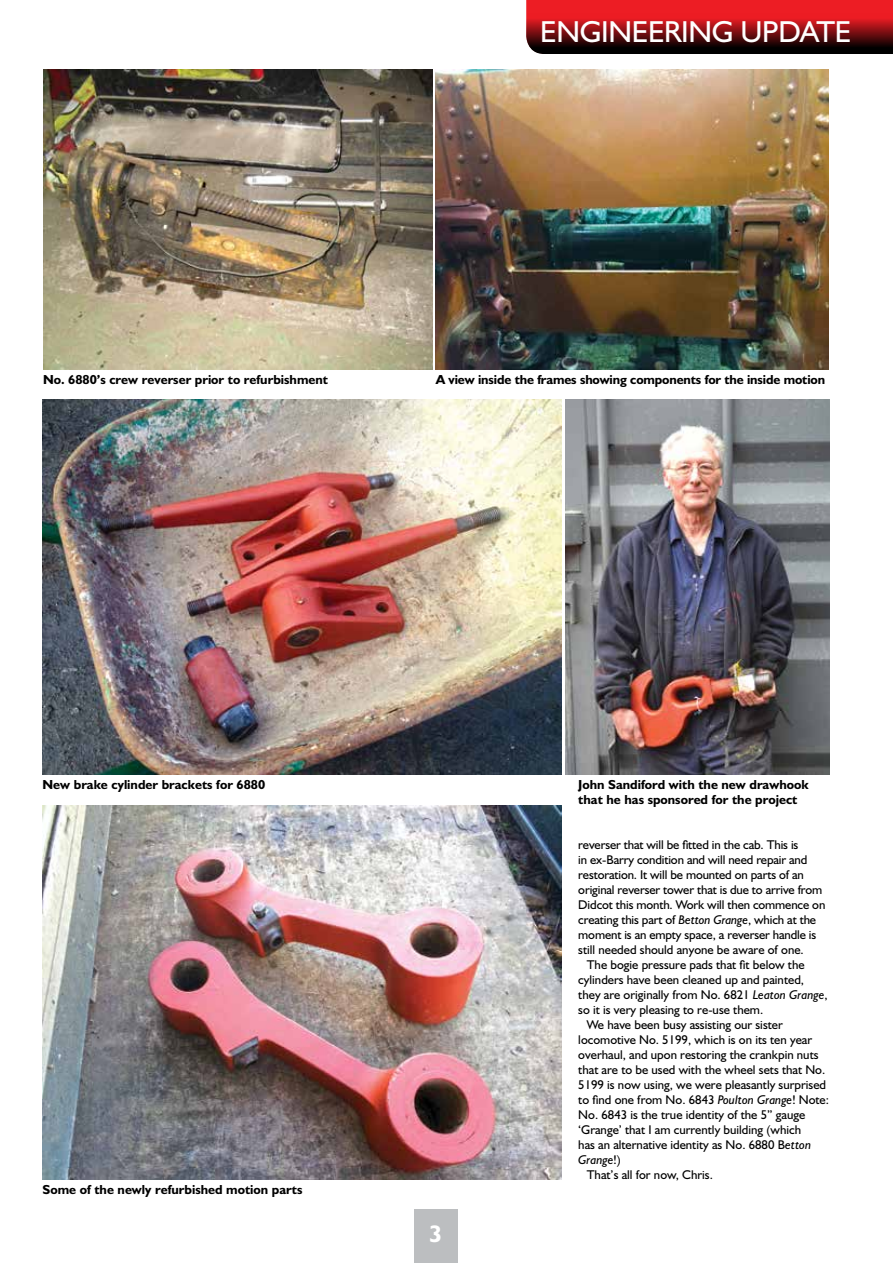
<style>
.page{position:relative;width:893px;height:1263px;background:#fff}
.page>*{position:absolute;margin:0;border:0;box-sizing:border-box;transform-origin:0 0}
.t1{font:30.45px "Humanist 521 BT";letter-spacing:-.01em;color:#fff}
.t2{font:700 24px "Humanist 521 BT";color:#fff}
.t3{font:700 13.2px/15px "Humanist 521 BT";color:#000}
.t4{font:12.75px "Humanist 521 BT";color:#000}
.t5{font:italic 12.75px "Humanist 521 BT";color:#000}
.s1{font-style:italic}
.s2{font-style:normal}
</style>
<div class="page">
<div style="left:414px;top:1209px;width:44px;height:54px;background:#bcbec0"></div>
<img style="left:43px;top:805px;width:518px;height:374px">
<img style="left:43px;top:400px;width:518px;height:374px">
<img style="left:566px;top:400px;width:263px;height:374px">
<img style="left:436px;top:69px;width:393px;height:300px">
<img style="left:43px;top:69px;width:389px;height:300px">
<svg style="left:526px;top:0;width:367px;height:54px;background:#911216"></svg>
<h1 class="t1" style="left:540px;top:13px;width:313px">ENGINEERING UPDATE</h1>
<p class="t3" style="left:43px;top:372px;width:287px">No. 6880’s crew reverser prior to refurbishment</p>
<p class="t3" style="left:436px;top:372px;width:391px">A view inside the frames showing components for the inside motion</p>
<p class="t3" style="left:43px;top:777px;width:224px">New brake cylinder brackets for 6880</p>
<p class="t3" style="left:578px;top:777px;width:232px">John Sandiford with the new drawhook that he has sponsored for the project</p>
<p class="t3" style="left:43px;top:1182px;width:261px">Some of the newly refurbished motion parts</p>
<h2 class="t2" style="left:429px;top:1219px;width:15px">3</h2>
<p class="t4" style="left:578px;top:837px;width:222px">reverser that will be fitted in the cab. This is</p>
<p class="t4" style="left:578px;top:852px;width:231px">in ex-Barry condition and will need repair and</p>
<p class="t4" style="left:578px;top:867px;width:227px">restoration. It will be mounted on parts of an</p>
<p class="t4" style="left:578px;top:882px;width:246px">original reverser tower that is due to arrive from</p>
<p class="t4" style="left:578px;top:897px;width:249px">Didcot this month. Work will then commence on</p>
<p class="t4" style="left:578px;top:912px;width:239px">creating this part of <span class="s1">Betton Grange</span>, which at the</p>
<p class="t4" style="left:578px;top:927px;width:239px">moment is an empty space, a reverser handle is</p>
<p class="t4" style="left:578px;top:942px;width:227px">still needed should anyone be aware of one.</p>
<p class="t4" style="left:587px;top:957px;width:219px">The bogie pressure pads that fit below the</p>
<p class="t4" style="left:578px;top:972px;width:227px">cylinders have been cleaned up and painted,</p>
<p class="t4" style="left:578px;top:987px;width:251px">they are originally from No. 6821 <span class="s1">Leaton Grange</span>,</p>
<p class="t4" style="left:578px;top:1002px;width:186px">so it is very pleasing to re-use them.</p>
<p class="t4" style="left:587px;top:1017px;width:198px">We have been busy assisting our sister</p>
<p class="t4" style="left:578px;top:1032px;width:235px">locomotive No. 5199, which is on its ten year</p>
<p class="t4" style="left:578px;top:1047px;width:242px">overhaul, and upon restoring the crankpin nuts</p>
<p class="t4" style="left:578px;top:1062px;width:248px">that are to be used with the wheel sets that No.</p>
<p class="t4" style="left:578px;top:1077px;width:249px">5199 is now using, we were pleasantly surprised</p>
<p class="t4" style="left:578px;top:1092px;width:252px">to find one from No. 6843 <span class="s1">Poulton Grange</span>! Note:</p>
<p class="t4" style="left:578px;top:1107px;width:229px">No. 6843 is the true identity of the 5” gauge</p>
<p class="t4" style="left:578px;top:1122px;width:224px">‘Grange’ that I am currently building (which</p>
<p class="t4" style="left:578px;top:1137px;width:234px">has an alternative identity as No. 6880 B<span class="s1">etton</span></p>
<p class="t5" style="left:578px;top:1152px;width:44px">Grange<span class="s2">!)</span></p>
<p class="t4" style="left:587px;top:1167px;width:128px">That’s all for now, Chris.</p>
</div>
